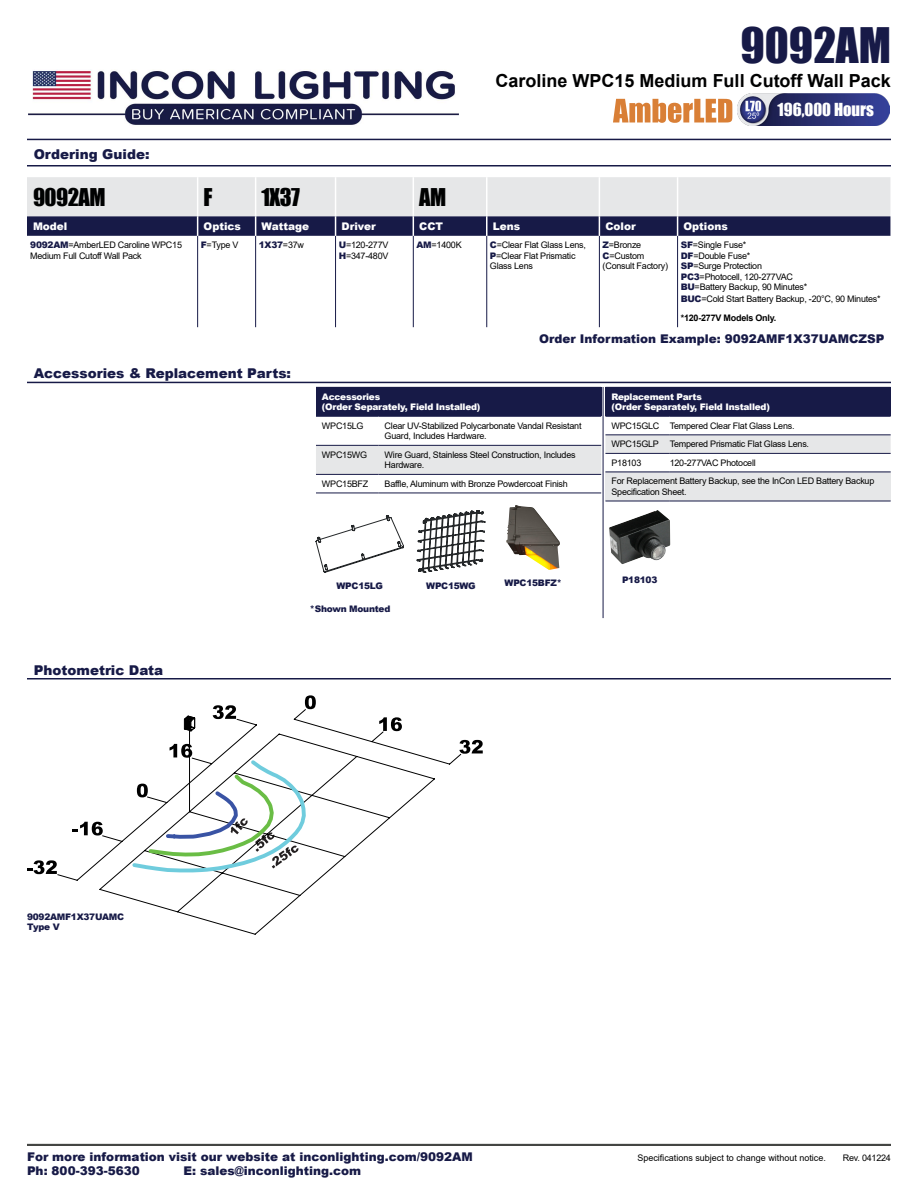
<style>
.page{position:relative;width:918px;height:1188px;background:#fff}
.page>*{position:absolute;margin:0;border:0;box-sizing:border-box;transform-origin:0 0}
.t1{font:45px "Impact";color:#171a47}
.t2{font:22.5px "Impact";letter-spacing:-.025em;color:#000101}
.t3{font:700 18px "Arial";color:#000101}
.t4{font:16.5px "Impact";color:#fff}
.t5{font:900 13.5px "Arial";color:#171a47}
.t6{font:900 12px "Arial";color:#171a47}
.t7{font:900 10.5px "Arial";color:#fff}
.t8{font:9px/10.5px "Arial";letter-spacing:-.025em;color:#000}
.t9{font:900 9px/10.5px "Arial";letter-spacing:-.025em;color:#fff}
.t10{font:900 9px/10.5px "Arial";letter-spacing:-.025em;color:#171a47}
.t11{font:9px "Arial";color:#000}
.s1{font-weight:900;color:#171a47}
.s2{font-weight:400;color:#000}
.s3{font-weight:700}
</style>
<div class="page">
<hr style="left:27px;top:139px;width:864px;height:1px;background:#171a47">
<svg style="left:613px;top:99px;width:119px;height:24px"></svg>
<img style="left:738px;top:94px;width:152px;height:31px">
<div style="left:27px;top:1144px;width:864px;height:2px;border:2px solid #444543"></div>
<svg style="left:198px;top:236px;width:481px;height:91px"></svg>
<hr style="left:197px;top:236px;width:1px;height:91px;background:#171a47">
<hr style="left:255px;top:236px;width:1px;height:91px;background:#171a47">
<hr style="left:335px;top:236px;width:1px;height:91px;background:#171a47">
<hr style="left:413px;top:236px;width:1px;height:91px;background:#171a47">
<hr style="left:486px;top:236px;width:1px;height:91px;background:#171a47">
<hr style="left:599px;top:236px;width:1px;height:91px;background:#171a47">
<hr style="left:677px;top:236px;width:1px;height:91px;background:#171a47">
<svg style="left:27px;top:177px;width:863px;height:59px;background:#a3a4b4"></svg>
<div style="left:316px;top:387px;width:285px;height:29px;background:#171a47"></div>
<hr style="left:316px;top:493px;width:63px;height:1px;background:#171a47">
<hr style="left:379px;top:493px;width:222px;height:1px;background:#171a47">
<div style="left:605px;top:387px;width:286px;height:29px;background:#171a47"></div>
<svg style="left:316px;top:416px;width:575px;height:77px"></svg>
<div style="left:605px;top:472px;width:286px;height:29px;background:#e6e7e8"></div>
<hr style="left:605px;top:416px;width:65px;height:1px;background:#171a47">
<hr style="left:670px;top:416px;width:221px;height:1px;background:#171a47">
<hr style="left:605px;top:434px;width:65px;height:1px;background:#171a47">
<hr style="left:670px;top:434px;width:221px;height:1px;background:#171a47">
<hr style="left:605px;top:453px;width:65px;height:1px;background:#171a47">
<hr style="left:670px;top:453px;width:221px;height:1px;background:#171a47">
<hr style="left:605px;top:472px;width:65px;height:1px;background:#171a47">
<hr style="left:605px;top:501px;width:65px;height:1px;background:#171a47">
<hr style="left:670px;top:501px;width:221px;height:1px;background:#171a47">
<hr style="left:670px;top:472px;width:221px;height:1px;background:#171a47">
<svg style="left:417px;top:510px;width:68px;height:63px"></svg>
<svg style="left:316px;top:515px;width:88px;height:58px"></svg>
<img style="left:609px;top:510px;width:61px;height:54px">
<hr style="left:27px;top:382px;width:864px;height:1px;background:#171a47">
<img style="left:506px;top:505px;width:54px;height:65px">
<svg style="left:27px;top:860px;width:30px;height:14px"></svg>
<svg style="left:461px;top:740px;width:22px;height:14px"></svg>
<svg style="left:58px;top:717px;width:403px;height:217px"></svg>
<svg style="left:130px;top:695px;width:186px;height:180px"></svg>
<hr style="left:27px;top:678px;width:864px;height:2px;background:#171a47">
<hr style="left:603px;top:387px;width:1px;height:231px;background:#171a47">
<hr style="left:27px;top:165px;width:864px;height:2px;background:#171a47">
<img style="left:29px;top:69px;width:430px;height:56px">
<h3 class="t5" style="left:34px;top:145px;width:117px">Ordering Guide:</h3>
<h1 class="t1" style="left:740px;top:11px;width:152px">9092AM</h1>
<h3 class="t3" style="left:496px;top:68px;width:397px">Caroline WPC15 Medium Full Cutoff Wall Pack</h3>
<h3 class="t4" style="left:778px;top:97px;width:98px">196,000 Hours</h3>
<h2 class="t2" style="left:33px;top:179px;width:74px">9092AM</h2>
<h2 class="t2" style="left:204px;top:179px;width:10px">F</h2>
<h2 class="t2" style="left:262px;top:179px;width:40px">1X37</h2>
<h2 class="t2" style="left:419px;top:179px;width:28px">AM</h2>
<p class="t7" style="left:33px;top:219px;width:36px">Model</p>
<p class="t7" style="left:204px;top:219px;width:39px">Optics</p>
<p class="t7" style="left:262px;top:219px;width:49px">Wattage</p>
<p class="t7" style="left:342px;top:219px;width:36px">Driver</p>
<p class="t7" style="left:419px;top:219px;width:25px">CCT</p>
<p class="t7" style="left:493px;top:219px;width:29px">Lens</p>
<p class="t7" style="left:605px;top:219px;width:32px">Color</p>
<p class="t7" style="left:684px;top:219px;width:46px">Options</p>
<p class="t8" style="left:30px;top:240px;width:153px"><span class="s1">9092AM</span>=AmberLED Caroline WPC15<br>Medium Full Cutoff Wall Pack</p>
<p class="t8" style="left:201px;top:240px;width:39px"><span class="s1">F</span>=Type V</p>
<p class="t10" style="left:259px;top:240px;width:47px">1X37<span class="s2">=37w</span></p>
<p class="t8" style="left:339px;top:240px;width:51px"><span class="s1">U</span>=120-277V<br><span class="s1">H</span>=347-480V</p>
<p class="t8" style="left:417px;top:240px;width:47px"><span class="s1">AM</span>=1400K</p>
<p class="t8" style="left:490px;top:240px;width:98px"><span class="s1">C</span>=Clear Flat Glass Lens,<br><span class="s1">P</span>=Clear Flat Prismatic<br>Glass Lens</p>
<p class="t8" style="left:603px;top:240px;width:67px"><span class="s1">Z</span>=Bronze<br><span class="s1">C</span>=Custom (Consult Factory)</p>
<p class="t8" style="left:681px;top:240px;width:128px"><span class="s1">SF</span>=Single Fuse*<br><span class="s1">DF</span>=Double Fuse*<br><span class="s1">SP</span>=Surge Protection<br><span class="s1">PC3</span>=Photocell, 120-277VAC<br><span class="s1">BU</span>=Battery Backup, 90 Minutes*</p>
<p class="t8" style="left:681px;top:290px;width:201px;line-height:18.8px"><span class="s1">BUC</span>=Cold Start Battery Backup, -20°C, 90 Minutes* <span class="s3">*120-277V Models Only.</span></p>
<h3 class="t6" style="left:539px;top:330px;width:347px">Order Information Example: 9092AMF1X37UAMCZSP</h3>
<h3 class="t5" style="left:34px;top:364px;width:259px">Accessories &amp; Replacement Parts:</h3>
<p class="t9" style="left:322px;top:391px;width:160px">Accessories<br>(Order Separately, Field Installed)</p>
<p class="t8" style="left:322px;top:420px;width:43px">WPC15LG</p>
<p class="t8" style="left:385px;top:420px;width:198px">Clear UV-Stabilized Polycarbonate Vandal Resistant<br>Guard, Includes Hardware.</p>
<p class="t8" style="left:322px;top:449px;width:47px">WPC15WG</p>
<p class="t8" style="left:385px;top:449px;width:193px">Wire Guard, Stainless Steel Construction, Includes<br>Hardware.</p>
<p class="t8" style="left:322px;top:478px;width:48px">WPC15BFZ</p>
<p class="t8" style="left:385px;top:478px;width:185px">Baffle, Aluminum with Bronze Powdercoat Finish</p>
<p class="t9" style="left:611px;top:391px;width:160px">Replacement Parts<br>(Order Separately, Field Installed)</p>
<p class="t8" style="left:611px;top:416px;width:199px;line-height:18.6px">WPC15GLC Tempered Clear Flat Glass Lens.<br>WPC15GLP Tempered Prismatic Flat Glass Lens.<br>P18103</p>
<p class="t8" style="left:611px;top:453px;width:264px;line-height:18.6px;text-indent:58px">120-277VAC Photocell<br>For Replacement Battery Backup, see the InCon LED Battery Backup</p>
<p class="t8" style="left:611px;top:487px;width:77px">Specification Sheet.</p>
<h3 class="t5" style="left:34px;top:660px;width:131px">Photometric Data</h3>
<p class="t10" style="left:337px;top:580px;width:48px">WPC15LG</p>
<p class="t10" style="left:426px;top:580px;width:51px">WPC15WG</p>
<p class="t10" style="left:310px;top:603px;width:82px">*Shown Mounted</p>
<p class="t10" style="left:505px;top:577px;width:59px">WPC15BFZ*</p>
<p class="t10" style="left:622px;top:574px;width:37px">P18103</p>
<p class="t10" style="left:27px;top:911px;width:99px">9092AMF1X37UAMC<br>Type V</p>
<h3 class="t6" style="left:27px;top:1148px;width:447px">For more information visit our website at inconlighting.com/9092AM</h3>
<p class="t11" style="left:637px;top:1152px;width:190px">Specifications subject to change without notice.</p>
<h3 class="t6" style="left:27px;top:1162px;width:114px">Ph: 800-393-5630</h3>
<h3 class="t6" style="left:184px;top:1162px;width:179px">E: sales@inconlighting.com</h3>
<p class="t8" style="left:843px;top:1153px;width:50px">Rev. 041224</p>
</div>
